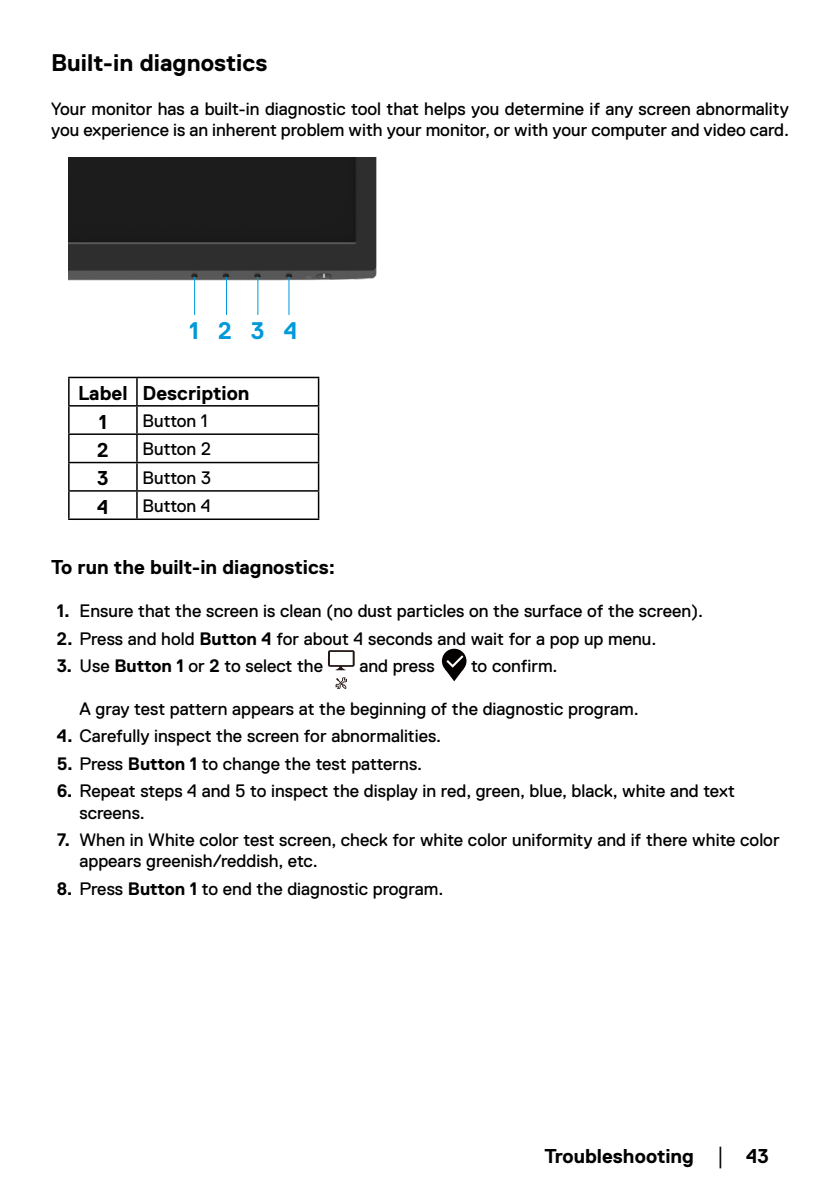
<style>
.page{position:relative;width:840px;height:1191px;background:#fff}
.page>*{position:absolute;margin:0;border:0;box-sizing:border-box;transform-origin:0 0}
.Head2{font:700 24px "Dell Replica";color:#000}
.Callout_Head_12_14{font:700 24px "Dell Replica";color:#0099d9}
.Callout_Head_10_12{font:700 20px "Dell Replica";color:#000}
.Paragraph_9_10_8{font:18px/21.6px "Dell Replica";color:#000}
.s1{font-weight:700}
.s2{font-family:"Times New Roman";font-weight:400;font-size:18px}
</style>
<div class="page">
<img style="left:68px;top:158px;width:309px;height:130px">
<hr style="left:288px;top:277px;width:1px;height:38px;background:#0099d9">
<hr style="left:257px;top:277px;width:1px;height:38px;background:#0099d9">
<hr style="left:226px;top:277px;width:1px;height:38px;background:#0099d9">
<hr style="left:194px;top:277px;width:1px;height:38px;background:#0099d9">
<hr style="left:68px;top:405px;width:69px;height:1px;background:#000">
<hr style="left:137px;top:405px;width:182px;height:1px;background:#000">
<hr style="left:68px;top:433px;width:69px;height:2px;background:#000">
<hr style="left:137px;top:433px;width:182px;height:2px;background:#000">
<hr style="left:68px;top:462px;width:69px;height:1px;background:#000">
<hr style="left:137px;top:462px;width:182px;height:1px;background:#000">
<hr style="left:68px;top:490px;width:69px;height:1px;background:#000">
<hr style="left:137px;top:490px;width:182px;height:1px;background:#000">
<hr style="left:68px;top:518px;width:69px;height:2px;background:#000">
<hr style="left:137px;top:518px;width:182px;height:2px;background:#000">
<hr style="left:68px;top:377px;width:69px;height:1px;background:#000">
<hr style="left:68px;top:378px;width:2px;height:27px;background:#000">
<hr style="left:137px;top:377px;width:182px;height:1px;background:#000">
<hr style="left:136px;top:378px;width:2px;height:27px;background:#000">
<hr style="left:317px;top:378px;width:2px;height:27px;background:#000">
<hr style="left:68px;top:406px;width:2px;height:27px;background:#000">
<hr style="left:136px;top:406px;width:2px;height:27px;background:#000">
<hr style="left:317px;top:406px;width:2px;height:27px;background:#000">
<hr style="left:68px;top:435px;width:2px;height:27px;background:#000">
<hr style="left:136px;top:435px;width:2px;height:27px;background:#000">
<hr style="left:317px;top:435px;width:2px;height:27px;background:#000">
<hr style="left:68px;top:463px;width:2px;height:27px;background:#000">
<hr style="left:136px;top:463px;width:2px;height:27px;background:#000">
<hr style="left:317px;top:463px;width:2px;height:27px;background:#000">
<hr style="left:68px;top:491px;width:2px;height:27px;background:#000">
<hr style="left:136px;top:491px;width:2px;height:27px;background:#000">
<hr style="left:317px;top:491px;width:2px;height:27px;background:#000">
<svg style="left:328px;top:650px;width:26px;height:20px"></svg>
<svg style="left:335px;top:677px;width:12px;height:12px"></svg>
<svg style="left:441px;top:648px;width:25px;height:25px"></svg>
<svg style="left:444px;top:653px;width:21px;height:28px"></svg>
<p class="Head2" style="left:51px;top:50px;width:218px">Built-in diagnostics</p>
<p class="Paragraph_9_10_8" style="left:51px;top:98px;width:739px">Your monitor has a built-in diagnostic tool that helps you determine if any screen abnormality you experience is an inherent problem with your monitor, or with your computer and video card.</p>
<p class="Callout_Head_12_14" style="left:189px;top:317px;width:110px">1234</p>
<p class="Callout_Head_10_12" style="left:78px;top:382px;width:51px">Label</p>
<p class="Callout_Head_10_12" style="left:142px;top:382px;width:108px">Description</p>
<p class="Callout_Head_10_12" style="left:99px;top:410px;width:10px">1</p>
<p class="Paragraph_9_10_8" style="left:142px;top:410px;width:66px">Button 1</p>
<p class="Callout_Head_10_12" style="left:97px;top:439px;width:13px">2</p>
<p class="Paragraph_9_10_8" style="left:142px;top:438px;width:70px">Button 2</p>
<p class="Callout_Head_10_12" style="left:97px;top:467px;width:13px">3</p>
<p class="Paragraph_9_10_8" style="left:142px;top:466px;width:70px">Button 3</p>
<p class="Callout_Head_10_12" style="left:97px;top:495px;width:13px">4</p>
<p class="Paragraph_9_10_8" style="left:142px;top:495px;width:70px">Button 4</p>
<p class="Callout_Head_10_12" style="left:51px;top:556px;width:285px">To run the built-in diagnostics:</p>
<p class="Paragraph_9_10_8" style="left:57px;top:600px;width:647px"><span class="s1">1.</span> Ensure that the screen is clean (no dust particles on the surface of the screen).</p>
<p class="Paragraph_9_10_8" style="left:57px;top:627px;width:601px"><span class="s1">2.</span> Press and hold <span class="s1">Button 4</span> for about 4 seconds and wait for a pop up menu.</p>
<p class="Paragraph_9_10_8" style="left:57px;top:655px;width:268px"><span class="s1">3.</span> Use <span class="s1">Button 1</span> or <span class="s1">2</span> to select the</p>
<p class="Paragraph_9_10_8" style="left:359px;top:655px;width:77px">and press</p>
<p class="Paragraph_9_10_8" style="left:471px;top:655px;width:88px">to confirm.</p>
<p class="Paragraph_9_10_8" style="left:79px;top:698px;width:560px">A gray test pattern appears at the beginning of the diagnostic program.</p>
<p class="Paragraph_9_10_8" style="left:57px;top:725px;width:386px"><span class="s1">4.</span> Carefully inspect the screen for abnormalities.</p>
<p class="Paragraph_9_10_8" style="left:57px;top:752px;width:367px"><span class="s1">5.</span> Press <span class="s1">Button 1</span> to change the test patterns.</p>
<p class="Paragraph_9_10_8" style="left:79px;top:780px;width:656px;text-indent:-23px"><span class="s1">6.</span> Repeat steps 4 and 5 to inspect the display in red, green, blue, black, white and text screens.</p>
<p class="Paragraph_9_10_8" style="left:79px;top:829px;width:701px;text-indent:-23px"><span class="s1">7.</span> When in White color test screen, check for white color uniformity and if there white color appears greenish/reddish, etc.</p>
<p class="Paragraph_9_10_8" style="left:57px;top:877px;width:388px"><span class="s1">8.</span> Press <span class="s1">Button 1</span> to end the diagnostic program.</p>
<p class="Callout_Head_10_12" style="left:544px;top:1144px;width:226px">Troubleshooting <span class="s2">│</span> 43</p>
</div>
